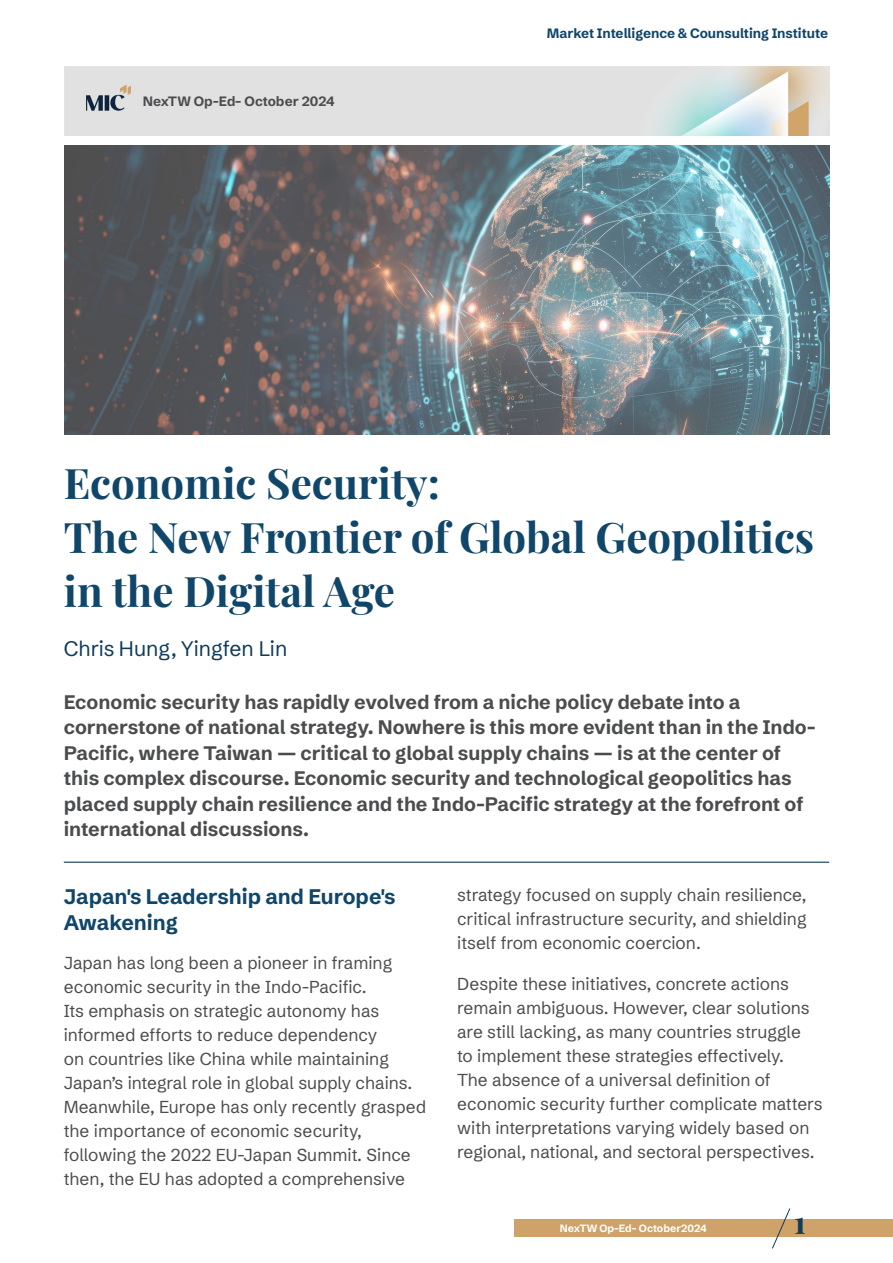
<style>
.page{position:relative;width:893px;height:1263px;background:#fff}
.page>*{position:absolute;margin:0;border:0;box-sizing:border-box;transform-origin:0 0}
.大標題{font:700 42px/54px "Playfair Display";color:#0f4669}
.t1{font:700 31.5px "Playfair Display";color:#0f3c5a}
.內文大標{font:700 21px/25.5px "Schibsted Grotesk";color:#0f4669}
.t2{font:21px "Schibsted Grotesk";color:#0f3c5a}
.前言{font:700 19.5px/25.5px "Schibsted Grotesk";color:#4b4c4d}
.內文{font:17.25px/24px "Schibsted Grotesk";color:#4b4c4d}
.內文大標-2{font:17.25px/24px "Schibsted Grotesk";color:#4b4c4d}
.t3{font:700 13.5px "Schibsted Grotesk";letter-spacing:-.005em;color:#0f4669}
.t4{font:700 13.5px "Schibsted Grotesk";letter-spacing:-.005em;color:#4b4c4d}
.t5{font:700 10.5px "Schibsted Grotesk";letter-spacing:-.005em;color:#fff}
</style>
<div class="page">
<div style="left:514px;top:1220px;width:379px;height:17px;background:#cea269"></div>
<svg style="left:771px;top:1208px;width:20px;height:41px"></svg>
<img style="left:64px;top:145px;width:765px;height:290px">
<img style="left:65px;top:66px;width:765px;height:69px">
<hr style="left:64px;top:862px;width:765px;height:1px;background:#0f3c5a">
<p class="t4" style="left:143px;top:89px;width:193px">NexTW Op-Ed– October 2024</p>
<p class="t3" style="left:547px;top:22px;width:283px">Market Intelligence &amp; Counsulting Institute</p>
<p class="大標題" style="left:64px;top:453px;width:378px">Economic Security:</p>
<p class="大標題" style="left:64px;top:507px;width:752px">The New Frontier of Global Geopolitics in the Digital Age</p>
<p class="t2" style="left:64px;top:631px;width:225px">Chris Hung, Yingfen Lin</p>
<p class="前言" style="left:64px;top:687px;width:753px">Economic security has rapidly evolved from a niche policy debate into a cornerstone of national strategy. Nowhere is this more evident than in the Indo-Pacific, where Taiwan — critical to global supply chains — is at the center of this complex discourse. Economic security and technological geopolitics has placed supply chain resilience and the Indo-Pacific strategy at the forefront of international discussions.</p>
<p class="內文大標" style="left:64px;top:881px;width:333px">Japan's Leadership and Europe's<br>Awakening</p>
<p class="內文" style="left:64px;top:949px;width:364px">Japan has long been a pioneer in framing economic security in the Indo-Pacific.<br>Its emphasis on strategic autonomy has informed efforts to reduce dependency<br>on countries like China while maintaining Japan’s integral role in global supply chains.<br>Meanwhile, Europe has only recently grasped the importance of economic security, following the 2022 EU-Japan Summit. Since then, the EU has adopted a comprehensive</p>
<p class="內文" style="left:457px;top:881px;width:351px;text-align:justify">strategy focused on supply chain resilience, critical infrastructure security, and shielding itself from economic coercion.</p>
<p class="內文大標-2" style="left:457px;top:970px;width:367px">Despite these initiatives, concrete actions remain ambiguous. However, clear solutions are still lacking, as many countries struggle<br>to implement these strategies effectively.<br>The absence of a universal definition of economic security further complicate matters with interpretations varying widely based on regional, national, and sectoral perspectives.</p>
<p class="t5" style="left:560px;top:1219px;width:148px">NexTW Op-Ed– October2024</p>
<h2 class="t1" style="left:794px;top:1197px;width:14px">1</h2>
</div>
